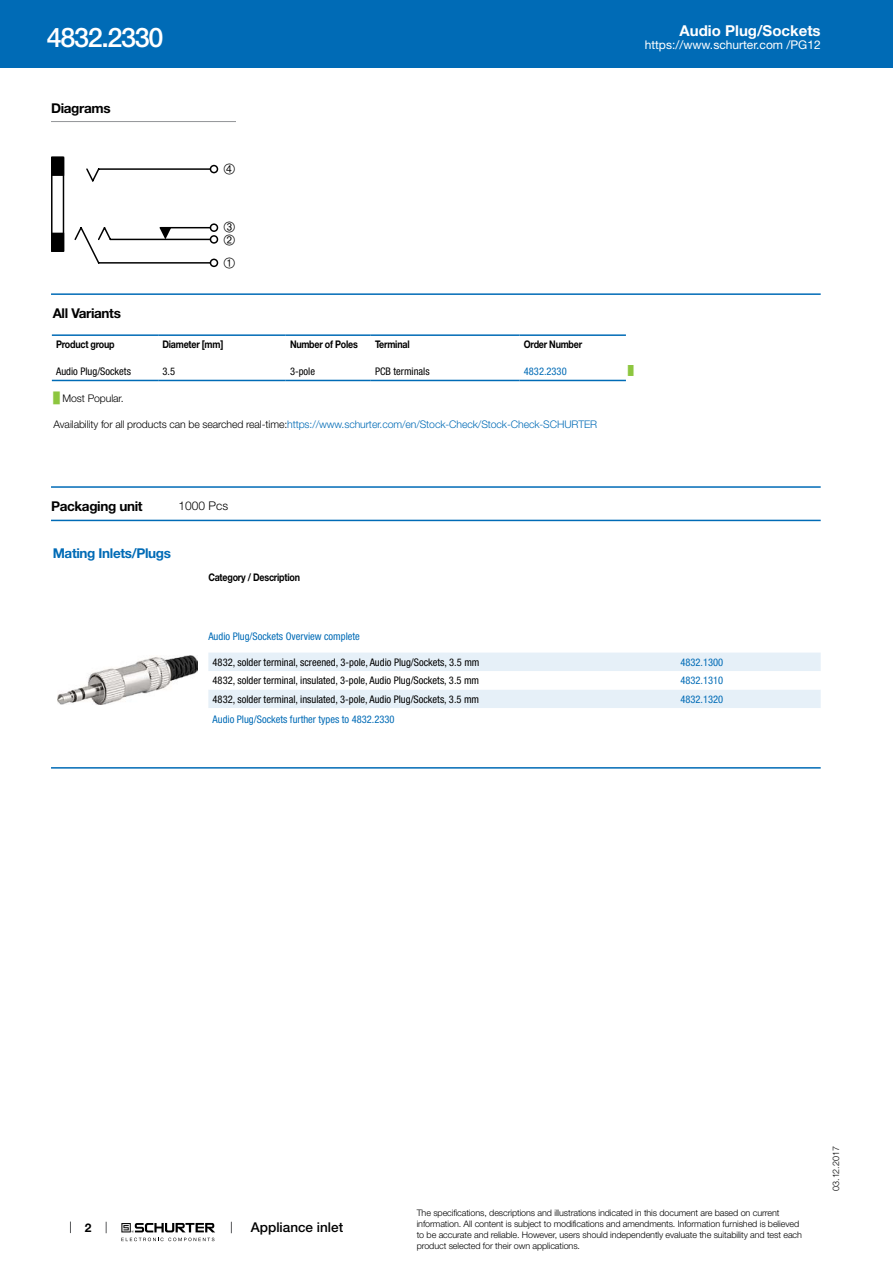
<style>
.page{position:relative;width:893px;height:1263px;background:#fff}
.page>*{position:absolute;margin:0;border:0;box-sizing:border-box;transform-origin:0 0}
.t1{font:500 27px "Helvetica Neue LT";letter-spacing:-.05em;color:#fff}
.t2{font:700 15px "Helvetica Neue LT";color:#fff}
.t3{font:700 13.5px "Helvetica Neue LT";letter-spacing:-.025em;color:#000}
.t4{font:700 13.5px "Helvetica Neue LT";letter-spacing:-.025em;color:#006bb6}
.t5{font:500 13.5px "Helvetica Neue LT";color:#000}
.t6{font:12px "Helvetica Neue LT";color:#fff}
.t7{font:300 12px "Helvetica Neue LT";color:#000}
.t8{font:700 12px "Helvetica Neue LT";color:#000}
.t9{font:condensed 10.5px "Helvetica Neue LT";color:#000}
.t10{font:condensed 10.5px "Helvetica Neue LT";color:#006bb6}
.t11{font:300 10.5px "Helvetica Neue LT";letter-spacing:-.01em;color:#006bb6}
.t12{font:700 10.5px "Helvetica Neue LT";letter-spacing:-.025em;color:#000;scale:.85 1}
.t13{font:300 10.5px "Helvetica Neue LT";letter-spacing:-.01em;color:#000}
.t14{font:300 9px/10.8px "Helvetica Neue LT";letter-spacing:-.01em;color:#000}
.t15{font:9px "Arial Unicode MS";color:#8dc63f}
.s1{font-family:"Arial Unicode MS";font-weight:400;color:#8dc63f}
.s2{color:#000}
</style>
<div class="page">
<svg style="left:70px;top:1221px;width:1px;height:12px"></svg>
<svg style="left:121px;top:1223px;width:94px;height:18px"></svg>
<div style="left:0;top:0;width:893px;height:68px;background:#006bb6"></div>
<hr style="left:51px;top:121px;width:185px;height:1px;background:#939598">
<hr style="left:51px;top:175px;width:2px;height:59px;background:#000">
<hr style="left:63px;top:175px;width:1px;height:59px;background:#000">
<div style="left:52px;top:157px;width:11px;height:18px;background:#000"></div>
<div style="left:51px;top:157px;width:13px;height:19px;border:1px solid #000"></div>
<div style="left:52px;top:234px;width:11px;height:17px;background:#000"></div>
<div style="left:51px;top:233px;width:13px;height:19px;border:1px solid #000"></div>
<hr style="left:51px;top:293px;width:770px;height:2px;background:#006bb6">
<svg style="left:52px;top:379px;width:574px;height:3px"></svg>
<hr style="left:52px;top:334px;width:106px;height:2px;background:#006bb6">
<hr style="left:158px;top:334px;width:128px;height:2px;background:#006bb6">
<hr style="left:286px;top:334px;width:85px;height:2px;background:#006bb6">
<hr style="left:371px;top:334px;width:149px;height:2px;background:#006bb6">
<hr style="left:520px;top:334px;width:106px;height:2px;background:#006bb6">
<hr style="left:52px;top:380px;width:106px;height:1px;background:#006bb6">
<hr style="left:158px;top:380px;width:128px;height:1px;background:#006bb6">
<hr style="left:286px;top:380px;width:85px;height:1px;background:#006bb6">
<hr style="left:371px;top:380px;width:149px;height:1px;background:#006bb6">
<hr style="left:520px;top:380px;width:106px;height:1px;background:#006bb6">
<hr style="left:51px;top:486px;width:770px;height:2px;background:#006bb6">
<hr style="left:51px;top:520px;width:770px;height:1px;background:#006bb6">
<img style="left:57px;top:656px;width:141px;height:48px">
<svg style="left:208px;top:652px;width:613px;height:56px"></svg>
<hr style="left:51px;top:767px;width:770px;height:2px;background:#006bb6">
<svg style="left:74px;top:164px;width:145px;height:104px"></svg>
<h1 class="t1" style="left:47px;top:21px;width:118px">4832.2330</h1>
<h3 class="t3" style="left:51px;top:99px;width:61px">Diagrams</h3>
<h2 class="t2" style="left:680px;top:21px;width:143px">Audio Plug/Sockets</h2>
<h3 class="t6" style="left:645px;top:38px;width:178px">https://www.schurter.com /PG12</h3>
<h3 class="t3" style="left:53px;top:305px;width:70px">All Variants</h3>
<p class="t12" style="left:56px;top:338px;width:70px">Product group</p>
<p class="t12" style="left:162px;top:338px;width:73px">Diameter [mm]</p>
<p class="t12" style="left:290px;top:338px;width:81px">Number of Poles</p>
<p class="t12" style="left:375px;top:338px;width:42px">Terminal</p>
<p class="t12" style="left:524px;top:338px;width:70px">Order Number</p>
<p class="t9" style="left:56px;top:365px;width:76px">Audio Plug/Sockets</p>
<p class="t9" style="left:162px;top:365px;width:14px">3.5</p>
<p class="t9" style="left:290px;top:365px;width:27px">3-pole</p>
<p class="t9" style="left:375px;top:365px;width:56px">PCB terminals</p>
<p class="t10" style="left:524px;top:365px;width:44px">4832.2330</p>
<p class="t15" style="left:628px;top:364px;width:7px">█</p>
<p class="t13" style="left:54px;top:391px;width:72px"><span class="s1">█</span> Most Popular.</p>
<p class="t11" style="left:54px;top:417px;width:545px"><span class="s2">Availability for all products can be searched real-time:</span>https://www.schurter.com/en/Stock-Check/Stock-Check-SCHURTER</p>
<h3 class="t3" style="left:51px;top:498px;width:93px">Packaging unit</h3>
<h3 class="t7" style="left:179px;top:498px;width:51px">1000 Pcs</h3>
<h3 class="t4" style="left:53px;top:545px;width:120px">Mating Inlets/Plugs</h3>
<p class="t12" style="left:208px;top:571px;width:109px">Category / Description</p>
<p class="t10" style="left:208px;top:630px;width:153px">Audio Plug/Sockets Overview complete</p>
<p class="t9" style="left:213px;top:656px;width:268px">4832, solder terminal, screened, 3-pole, Audio Plug/Sockets, 3.5 mm</p>
<p class="t10" style="left:680px;top:656px;width:44px">4832.1300</p>
<p class="t9" style="left:213px;top:675px;width:268px">4832, solder terminal, insulated, 3-pole, Audio Plug/Sockets, 3.5 mm</p>
<p class="t10" style="left:680px;top:675px;width:44px">4832.1310</p>
<p class="t9" style="left:213px;top:693px;width:268px">4832, solder terminal, insulated, 3-pole, Audio Plug/Sockets, 3.5 mm</p>
<p class="t10" style="left:680px;top:693px;width:44px">4832.1320</p>
<p class="t10" style="left:213px;top:713px;width:183px">Audio Plug/Sockets further types to 4832.2330</p>
<h3 class="t8" style="left:85px;top:1220px;width:8px">2</h3>
<h3 class="t5" style="left:251px;top:1219px;width:94px">Appliance inlet</h3>
<p class="t14" style="left:417px;top:1207px;width:387px">The specifications, descriptions and illustrations indicated in this document are based on current information. All content is subject to modifications and amendments. Information furnished is believed to be accurate and reliable. However, users should independently evaluate the suitability and test each product selected for their own applications.</p>
<p class="t14" style="left:830px;top:1191px;width:46px;rotate:-90deg">03.12.2017</p>
</div>
